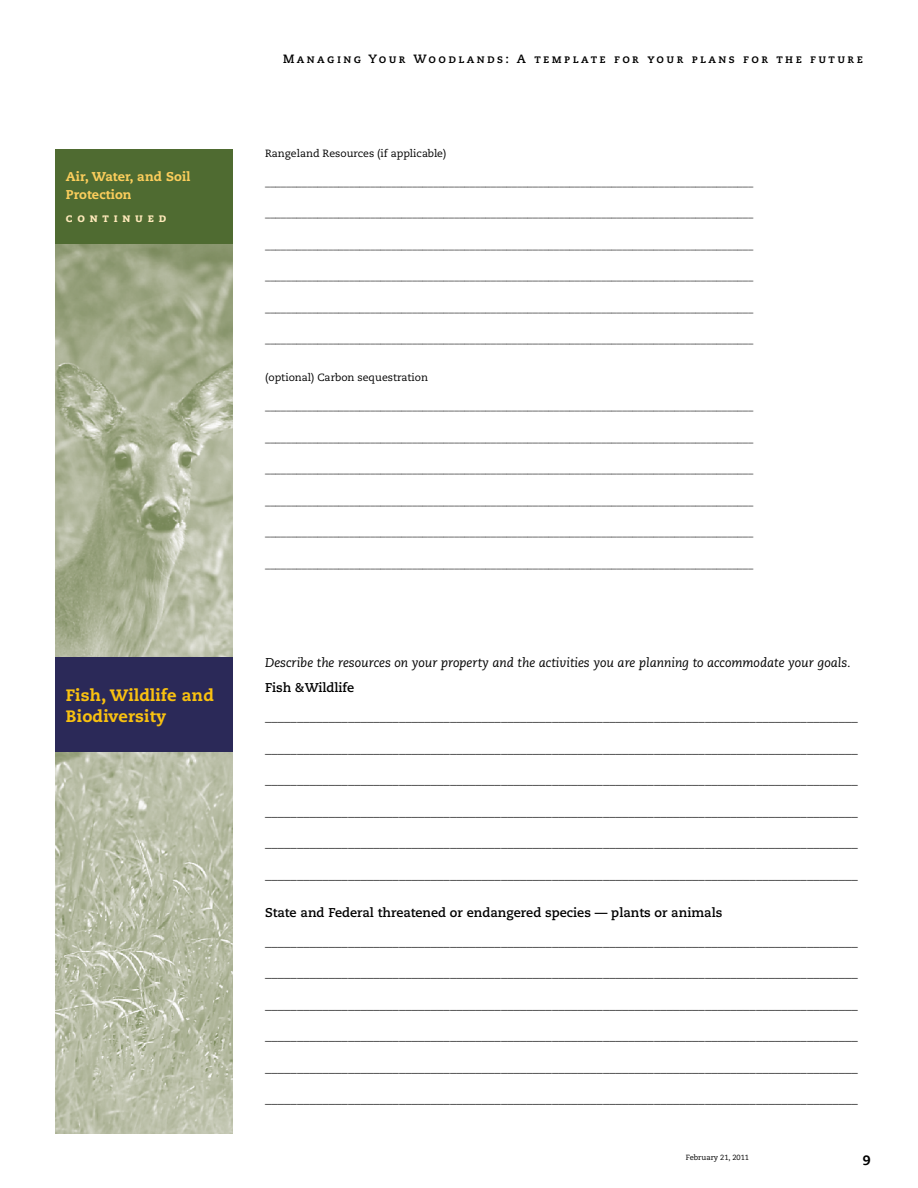
<style>
.page{position:relative;width:918px;height:1188px;background:#fff}
.page>*{position:absolute;margin:0;border:0;box-sizing:border-box;transform-origin:0 0}
.t1{font:800 16.5px/21px "Caecilia";letter-spacing:.01em;color:#f9c110}
.t2{font:800 13.5px "Caecilia";color:#000}
.t3{font:800 12.75px "Caecilia";color:#000}
.t4{font:italic 12.75px "Caecilia";color:#000}
.t5{font:700 12.75px "Caecilia";color:#000}
.t6{font:800 12.75px/18px "Caecilia";letter-spacing:.01em;color:#fcce5c}
.t7{font:12px "Caecilia Bold SC";letter-spacing:.2em;color:#000}
.t8{font:12px "Caecilia Heavy SC";letter-spacing:.4em;color:#fee9ba}
.t9{font:10.5px "Caecilia";color:#000}
.t10{font:7.5px "Caecilia";color:#000}
</style>
<div class="page">
<img style="left:55px;top:244px;width:178px;height:890px">
<div style="left:55px;top:149px;width:178px;height:95px;background:#4f6b31"></div>
<div style="left:55px;top:658px;width:178px;height:94px;background:#2b2958"></div>
<p class="t6" style="left:66px;top:167px;width:126px">Air, Water, and Soil<br>Protection</p>
<p class="t8" style="left:66px;top:210px;width:102px">continued</p>
<h1 class="t1" style="left:66px;top:685px;width:150px">Fish, Wildlife and<br>Biodiversity</h1>
<p class="t7" style="left:283px;top:52px;width:581px">Managing Your Woodlands: A template for your plans for the future</p>
<p class="t9" style="left:265px;top:147px;width:183px">Rangeland Resources (if applicable)</p>
<p class="t9" style="left:265px;top:176px;width:490px">_____________________________________________________________________________________________</p>
<p class="t9" style="left:265px;top:207px;width:490px">_____________________________________________________________________________________________</p>
<p class="t9" style="left:265px;top:239px;width:490px">_____________________________________________________________________________________________</p>
<p class="t9" style="left:265px;top:270px;width:490px">_____________________________________________________________________________________________</p>
<p class="t9" style="left:265px;top:302px;width:490px">_____________________________________________________________________________________________</p>
<p class="t9" style="left:265px;top:333px;width:490px">_____________________________________________________________________________________________</p>
<p class="t9" style="left:265px;top:372px;width:165px">(optional) Carbon sequestration</p>
<p class="t9" style="left:265px;top:400px;width:490px">_____________________________________________________________________________________________</p>
<p class="t9" style="left:265px;top:432px;width:490px">_____________________________________________________________________________________________</p>
<p class="t9" style="left:265px;top:463px;width:490px">_____________________________________________________________________________________________</p>
<p class="t9" style="left:265px;top:495px;width:490px">_____________________________________________________________________________________________</p>
<p class="t9" style="left:265px;top:526px;width:490px">_____________________________________________________________________________________________</p>
<p class="t9" style="left:265px;top:558px;width:490px">_____________________________________________________________________________________________</p>
<p class="t4" style="left:265px;top:656px;width:587px">Describe the resources on your property and the activities you are planning to accommodate your goals.</p>
<p class="t5" style="left:265px;top:680px;width:90px">Fish &amp;Wildlife</p>
<p class="t3" style="left:265px;top:709px;width:594px">_____________________________________________________________________________________________</p>
<p class="t3" style="left:265px;top:740px;width:594px">_____________________________________________________________________________________________</p>
<p class="t3" style="left:265px;top:772px;width:594px">_____________________________________________________________________________________________</p>
<p class="t3" style="left:265px;top:803px;width:594px">_____________________________________________________________________________________________</p>
<p class="t3" style="left:265px;top:835px;width:594px">_____________________________________________________________________________________________</p>
<p class="t3" style="left:265px;top:866px;width:594px">_____________________________________________________________________________________________</p>
<p class="t5" style="left:265px;top:905px;width:459px">State and Federal threatened or endangered species — plants or animals</p>
<p class="t3" style="left:265px;top:934px;width:594px">_____________________________________________________________________________________________</p>
<p class="t3" style="left:265px;top:965px;width:594px">_____________________________________________________________________________________________</p>
<p class="t3" style="left:265px;top:997px;width:594px">_____________________________________________________________________________________________</p>
<p class="t3" style="left:265px;top:1028px;width:594px">_____________________________________________________________________________________________</p>
<p class="t3" style="left:265px;top:1060px;width:594px">_____________________________________________________________________________________________</p>
<p class="t3" style="left:265px;top:1091px;width:594px">_____________________________________________________________________________________________</p>
<p class="t10" style="left:686px;top:1153px;width:65px">February 21, 2011</p>
<p class="t2" style="left:863px;top:1152px;width:9px">9</p>
</div>
